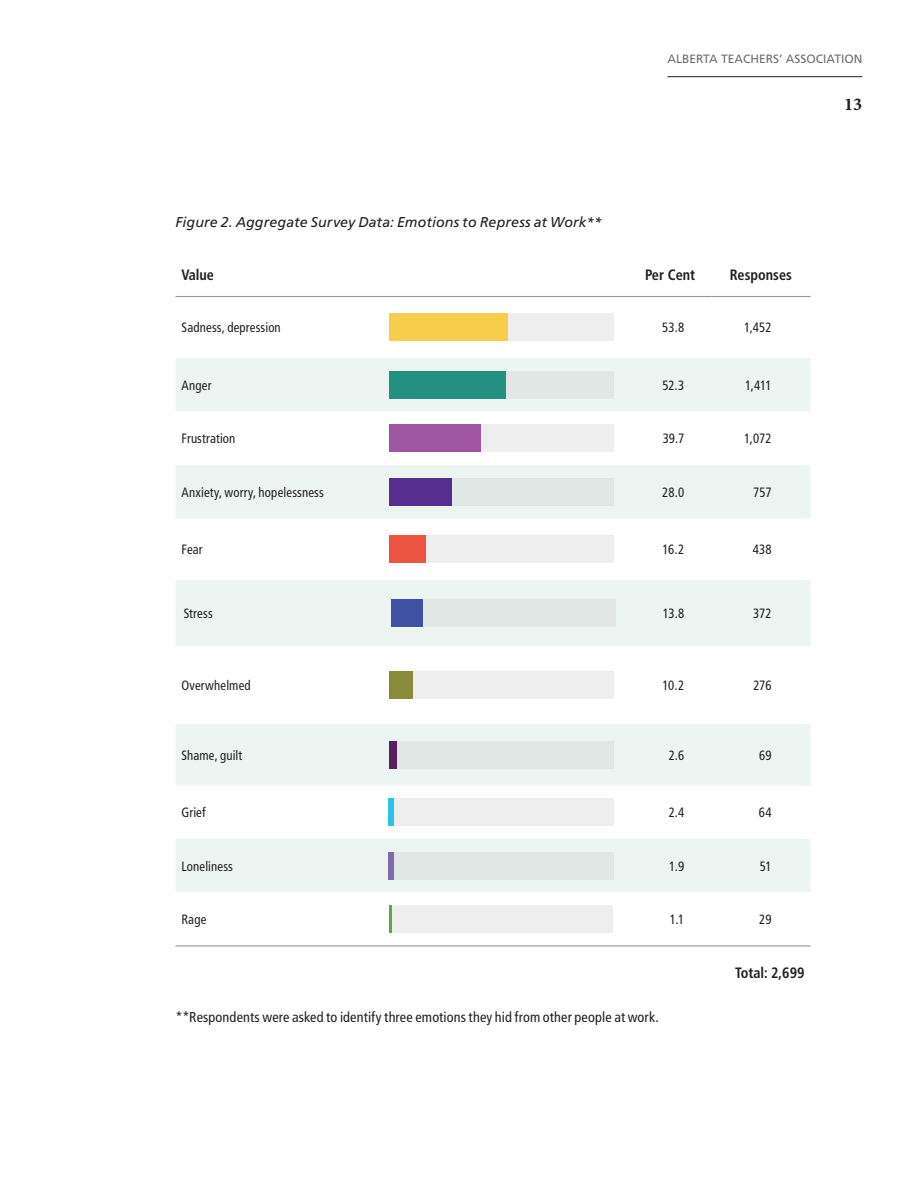
<style>
.page{position:relative;width:918px;height:1188px;background:#fff}
.page>*{position:absolute;margin:0;border:0;box-sizing:border-box;transform-origin:0 0}
.t1{font:18px "Minion Pro Bold Capt";color:#231f20}
.t2{font:700 condensed 15px "Frutiger LT Std";color:#231f20;scale:.95 1}
.t3{font:condensed 14.25px "Frutiger LT Std";letter-spacing:.01em;color:#231f20}
.t4{font:italic 14.25px "Frutiger LT Std";letter-spacing:.005em;color:#231f20}
.t5{font:condensed 13.5px "Frutiger LT Std";letter-spacing:.01em;color:#231f20;scale:.95 1}
.t6{font:12px "Frutiger LT Std";color:#6c6d70}
</style>
<div class="page">
<hr style="left:667px;top:76px;width:195px;height:1px;background:#231f20">
<svg style="left:176px;top:358px;width:634px;height:534px;fill:#edf5f2"></svg>
<hr style="left:176px;top:296px;width:207px;height:1px;background:#939598">
<hr style="left:383px;top:296px;width:246px;height:1px;background:#939598">
<hr style="left:629px;top:296px;width:82px;height:1px;background:#939598">
<hr style="left:711px;top:296px;width:100px;height:1px;background:#939598">
<hr style="left:176px;top:945px;width:207px;height:2px;background:#939598">
<hr style="left:383px;top:945px;width:246px;height:2px;background:#939598">
<hr style="left:629px;top:945px;width:82px;height:2px;background:#939598">
<hr style="left:711px;top:945px;width:100px;height:2px;background:#939598">
<div style="left:389px;top:314px;width:224px;height:27px;background:#eee"></div>
<div style="left:389px;top:314px;width:119px;height:27px;background:#f6ce4c"></div>
<div style="left:389px;top:371px;width:224px;height:27px;background:#e1e7e5"></div>
<div style="left:389px;top:371px;width:117px;height:27px;background:#239080"></div>
<div style="left:389px;top:425px;width:224px;height:27px;background:#eee"></div>
<div style="left:389px;top:425px;width:91px;height:27px;background:#9e55a2"></div>
<div style="left:389px;top:478px;width:224px;height:27px;background:#e1e7e5"></div>
<div style="left:389px;top:478px;width:62px;height:27px;background:#572e90"></div>
<div style="left:389px;top:536px;width:224px;height:27px;background:#eee"></div>
<div style="left:389px;top:536px;width:36px;height:27px;background:#eb5542"></div>
<div style="left:391px;top:599px;width:225px;height:28px;background:#e1e7e5"></div>
<div style="left:391px;top:599px;width:31px;height:28px;background:#3f51a3"></div>
<div style="left:389px;top:671px;width:224px;height:28px;background:#eee"></div>
<div style="left:389px;top:671px;width:23px;height:28px;background:#898a3a"></div>
<div style="left:389px;top:741px;width:224px;height:27px;background:#e1e7e5"></div>
<div style="left:389px;top:741px;width:7px;height:27px;background:#58205d"></div>
<div style="left:389px;top:799px;width:225px;height:27px;background:#eee"></div>
<div style="left:389px;top:799px;width:5px;height:27px;background:#28c2ed"></div>
<div style="left:389px;top:852px;width:224px;height:27px;background:#e1e7e5"></div>
<div style="left:389px;top:852px;width:5px;height:27px;background:#7f6aaf"></div>
<div style="left:389px;top:906px;width:224px;height:27px;background:#eee"></div>
<hr style="left:389px;top:906px;width:2px;height:27px;background:#60a74a">
<p class="t6" style="left:667px;top:52px;width:196px">ALBERTA TEACHERS’ ASSOCIATION</p>
<h1 class="t1" style="left:844px;top:92px;width:20px">13</h1>
<p class="t4" style="left:176px;top:213px;width:428px">Figure 2. Aggregate Survey Data: Emotions to Repress at Work**</p>
<p class="t2" style="left:182px;top:266px;width:36px">Value</p>
<p class="t2" style="left:645px;top:266px;width:54px">Per Cent</p>
<p class="t2" style="left:730px;top:266px;width:67px">Responses</p>
<p class="t5" style="left:182px;top:320px;width:106px">Sadness, depression</p>
<p class="t5" style="left:662px;top:320px;width:25px">53.8</p>
<p class="t5" style="left:744px;top:320px;width:30px">1,452</p>
<p class="t5" style="left:182px;top:377px;width:33px">Anger</p>
<p class="t5" style="left:662px;top:377px;width:24px">52.3</p>
<p class="t5" style="left:745px;top:377px;width:29px">1,411</p>
<p class="t5" style="left:182px;top:431px;width:58px">Frustration</p>
<p class="t5" style="left:663px;top:431px;width:24px">39.7</p>
<p class="t5" style="left:744px;top:431px;width:30px">1,072</p>
<p class="t5" style="left:182px;top:484px;width:151px">Anxiety, worry, hopelessness</p>
<p class="t5" style="left:662px;top:484px;width:25px">28.0</p>
<p class="t5" style="left:753px;top:484px;width:21px">757</p>
<p class="t5" style="left:182px;top:542px;width:24px">Fear</p>
<p class="t5" style="left:662px;top:542px;width:24px">16.2</p>
<p class="t5" style="left:753px;top:542px;width:21px">438</p>
<p class="t5" style="left:184px;top:605px;width:32px">Stress</p>
<p class="t5" style="left:663px;top:606px;width:24px">13.8</p>
<p class="t5" style="left:753px;top:606px;width:21px">372</p>
<p class="t5" style="left:181px;top:677px;width:74px">Overwhelmed</p>
<p class="t5" style="left:663px;top:677px;width:24px">10.2</p>
<p class="t5" style="left:753px;top:677px;width:21px">276</p>
<p class="t5" style="left:181px;top:747px;width:66px">Shame, guilt</p>
<p class="t5" style="left:669px;top:747px;width:18px">2.6</p>
<p class="t5" style="left:759px;top:747px;width:14px">69</p>
<p class="t5" style="left:181px;top:805px;width:27px">Grief</p>
<p class="t5" style="left:669px;top:805px;width:18px">2.4</p>
<p class="t5" style="left:759px;top:805px;width:15px">64</p>
<p class="t5" style="left:182px;top:858px;width:56px">Loneliness</p>
<p class="t5" style="left:669px;top:858px;width:17px">1.9</p>
<p class="t5" style="left:760px;top:858px;width:14px">51</p>
<p class="t5" style="left:182px;top:912px;width:28px">Rage</p>
<p class="t5" style="left:670px;top:912px;width:17px">1.1</p>
<p class="t5" style="left:759px;top:912px;width:15px">29</p>
<p class="t2" style="left:735px;top:964px;width:75px">Total: 2,699</p>
<p class="t3" style="left:176px;top:1009px;width:485px">**Respondents were asked to identify three emotions they hid from other people at work.</p>
</div>
